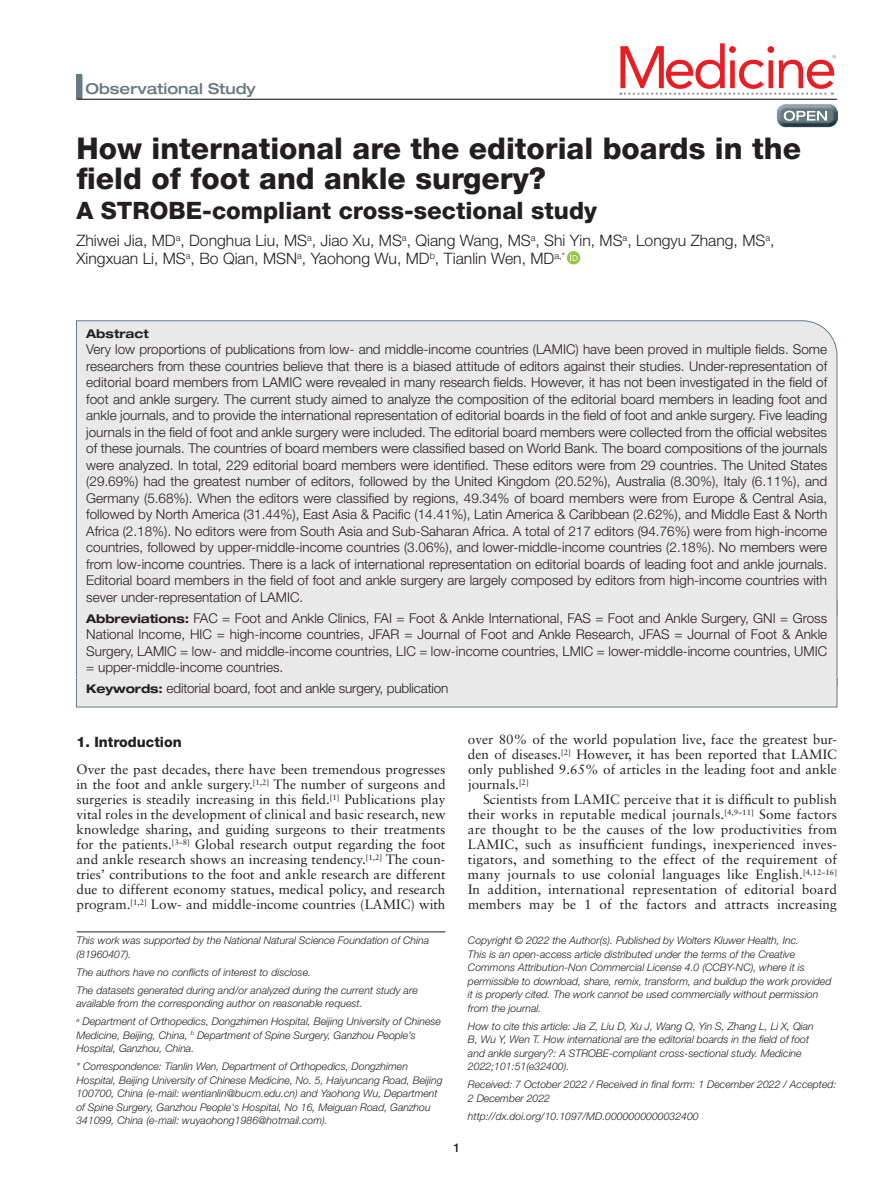
<style>
.page{position:relative;width:891px;height:1188px;background:#fff}
.page>*{position:absolute;margin:0;border:0;box-sizing:border-box;transform-origin:0 0}
.t1{font:59.4px "Avenir";letter-spacing:-.06em;color:#e71e24}
.t2{font:800 30px/30px "Helvetica Neue LT Std";color:#231f20}
.t3{font:800 24px "Helvetica Neue LT Std";color:#231f20}
.t4{font:300 15.75px/18px "Helvetica Neue LT Std";color:#231f20}
.t5{font:500 expanded 15px "Helvetica Neue LT Std";color:#667981}
.t6{font:800 14.25px "Helvetica Neue LT Std";color:#231f20}
.t7{font:300 13.5px/16.5px "Helvetica Neue LT Std";color:#231f20;text-align:justify}
.t8{font:13.5px/15px "Sabon LT Std";color:#231f20;text-align:justify}
.t9{font:700 expanded 12px "Helvetica Neue LT Std";color:#231f20}
.t10{font:500 12px "Helvetica Neue LT Std";color:#231f20}
.t11{font:italic 300 10.5px/13.5px "Helvetica Neue LT Std";color:#231f20}
.t12{font:500 10.35px "Akzidenz Grotesk BE";color:#909295}
.s1{font-weight:700;font-stretch:expanded;font-size:12px}
</style>
<div class="page">
<div style="left:76px;top:74px;width:6px;height:25px;background:#677981"></div>
<hr style="left:76px;top:99px;width:761px;height:1px;background:#231f20">
<img style="left:776px;top:104px;width:61px;height:24px">
<svg style="left:784px;top:111px;width:43px;height:10px"></svg>
<svg style="left:620px;top:93px;width:213px;height:2px"></svg>
<div style="left:76px;top:320px;width:762px;height:296px;background:#e9e9e9"></div>
<div style="left:76px;top:600px;width:761px;height:87px;background:#e9e9e9"></div>
<div style="left:76px;top:678px;width:761px;height:29px;background:#e9e9e9"></div>
<div style="left:567px;top:251px;width:13px;height:13px;background:#93c73e;border-radius:50%"></div>
<svg style="left:570px;top:254px;width:8px;height:7px"></svg>
<hr style="left:76px;top:931px;width:370px;height:1px;background:#231f20">
<p class="t5" style="left:86px;top:80px;width:172px">Observational Study</p>
<h1 class="t1" style="left:615px;top:33px;width:223px">Medicine</h1>
<p class="t12" style="left:832px;top:52px;width:6px">®</p>
<h2 class="t2" style="left:76px;top:134px;width:726px">How international are the editorial boards in the field of foot and ankle surgery?</h2>
<h3 class="t3" style="left:76px;top:197px;width:522px">A STROBE-compliant cross-sectional study</h3>
<p class="t4" style="left:76px;top:231px;width:700px">Zhiwei Jia, MD<sup>a</sup>, Donghua Liu, MS<sup>a</sup>, Jiao Xu, MS<sup>a</sup>, Qiang Wang, MS<sup>a</sup>, Shi Yin, MS<sup>a</sup>, Longyu Zhang, MS<sup>a</sup>,<br>Xingxuan Li, MS<sup>a</sup>, Bo Qian, MSN<sup>a</sup>, Yaohong Wu, MD<sup>b</sup>, Tianlin Wen, MD<sup>a,*</sup></p>
<p class="t9" style="left:86px;top:326px;width:64px">Abstract</p>
<p class="t7" style="left:86px;top:341px;width:743px">Very low proportions of publications from low- and middle-income countries (LAMIC) have been proved in multiple fields. Some researchers from these countries believe that there is a biased attitude of editors against their studies. Under-representation of editorial board members from LAMIC were revealed in many research fields. However, it has not been investigated in the field of foot and ankle surgery. The current study aimed to analyze the composition of the editorial board members in leading foot and ankle journals, and to provide the international representation of editorial boards in the field of foot and ankle surgery. Five leading journals in the field of foot and ankle surgery were included. The editorial board members were collected from the official websites of these journals. The countries of board members were classified based on World Bank. The board compositions of the journals were analyzed. In total, 229 editorial board members were identified. These editors were from 29 countries. The United States (29.69%) had the greatest number of editors, followed by the United Kingdom (20.52%), Australia (8.30%), Italy (6.11%), and Germany (5.68%). When the editors were classified by regions, 49.34% of board members were from Europe &amp; Central Asia, followed by North America (31.44%), East Asia &amp; Pacific (14.41%), Latin America &amp; Caribbean (2.62%), and Middle East &amp; North Africa (2.18%). No editors were from South Asia and Sub-Saharan Africa. A total of 217 editors (94.76%) were from high-income countries, followed by upper-middle-income countries (3.06%), and lower-middle-income countries (2.18%). No members were from low-income countries. There is a lack of international representation on editorial boards of leading foot and ankle journals.<br>Editorial board members in the field of foot and ankle surgery are largely composed by editors from high-income countries with sever under-representation of LAMIC.</p>
<p class="t7" style="left:86px;top:610px;width:743px"><span class="s1">Abbreviations:</span> FAC = Foot and Ankle Clinics, FAI = Foot &amp; Ankle International, FAS = Foot and Ankle Surgery, GNI = Gross National Income, HIC = high-income countries, JFAR = Journal of Foot and Ankle Research, JFAS = Journal of Foot &amp; Ankle Surgery, LAMIC = low- and middle-income countries, LIC = low-income countries, LMIC = lower-middle-income countries, UMIC = upper-middle-income countries.</p>
<p class="t7" style="left:86px;top:680px;width:364px"><span class="s1">Keywords:</span> editorial board, foot and ankle surgery, publication</p>
<p class="t6" style="left:76px;top:734px;width:107px">1. Introduction</p>
<p class="t8" style="left:76px;top:762px;width:371px">Over the past decades, there have been tremendous progresses in the foot and ankle surgery.<sup>[1,2]</sup> The number of surgeons and surgeries is steadily increasing in this field.<sup>[1]</sup> Publications play vital roles in the development of clinical and basic research, new knowledge sharing, and guiding surgeons to their treatments for the patients.<sup>[3–8]</sup> Global research output regarding the foot and ankle research shows an increasing tendency.<sup>[1,2]</sup> The coun&shy;tries’ contributions to the foot and ankle research are different due to different economy statues, medical policy, and research program.<sup>[1,2]</sup> Low- and middle-income countries (LAMIC) with</p>
<p class="t11" style="left:76px;top:934px;width:354px">This work was supported by the National Natural Science Foundation of China (81960407).</p>
<p class="t11" style="left:76px;top:963px;width:343px;line-height:18px">The authors have no conflicts of interest to disclose.<br>The datasets generated during and/or analyzed during the current study are</p>
<p class="t11" style="left:76px;top:994px;width:366px;line-height:18px">available from the corresponding author on reasonable request.<br><sup>a</sup> Department of Orthopedics, Dongzhimen Hospital, Beijing University of Chinese</p>
<p class="t11" style="left:76px;top:1028px;width:341px">Medicine, Beijing, China, <sup>b</sup> Department of Spine Surgery, Ganzhou People’s<br>Hospital, Ganzhou, China.</p>
<p class="t11" style="left:76px;top:1060px;width:368px">* Correspondence: Tianlin Wen, Department of Orthopedics, Dongzhimen Hospital, Beijing University of Chinese Medicine, No. 5, Haiyuncang Road, Beijing 100700, China (e-mail: wentianlin@bucm.edu.cn) and Yaohong Wu, Department of Spine Surgery, Ganzhou People's Hospital, No 16, Meiguan Road, Ganzhou 341099, China (e-mail: wuyaohong1986@hotmail.com).</p>
<p class="t10" style="left:453px;top:1140px;width:8px">1</p>
<p class="t8" style="left:468px;top:732px;width:370px">over 80% of the world population live, face the greatest bur&shy;den of diseases.<sup>[2]</sup> However, it has been reported that LAMIC only published 9.65% of articles in the leading foot and ankle journals.<sup>[2]</sup></p>
<p class="t8" style="left:468px;top:792px;width:371px;text-indent:15px">Scientists from LAMIC perceive that it is difficult to publish their works in reputable medical journals.<sup>[4,9–11]</sup> Some factors are thought to be the causes of the low productivities from LAMIC, such as insufficient fundings, inexperienced inves&shy;tigators, and something to the effect of the requirement of many journals to use colonial languages like English.<sup>[4,12–16] </sup>In addition, international representation of editorial board members may be 1 of the factors and attracts increasing</p>
<p class="t11" style="left:468px;top:934px;width:365px">Copyright © 2022 the Author(s). Published by Wolters Kluwer Health, Inc.<br>This is an open-access article distributed under the terms of the Creative Commons Attribution-Non Commercial License 4.0 (CCBY-NC), where it is permissible to download, share, remix, transform, and buildup the work provided it is properly cited. The work cannot be used commercially without permission from the journal.</p>
<p class="t11" style="left:468px;top:1019px;width:347px">How to cite this article: Jia Z, Liu D, Xu J, Wang Q, Yin S, Zhang L, Li X, Qian B, Wu Y, Wen T. How international are the editorial boards in the field of foot and ankle surgery?: A STROBE-compliant cross-sectional study. Medicine 2022;101:51(e32400).</p>
<p class="t11" style="left:468px;top:1078px;width:370px">Received: 7 October 2022 / Received in final form: 1 December 2022 / Accepted:<br>2 December 2022</p>
<p class="t11" style="left:468px;top:1109px;width:232px">http://dx.doi.org/10.1097/MD.0000000000032400</p>
</div>
